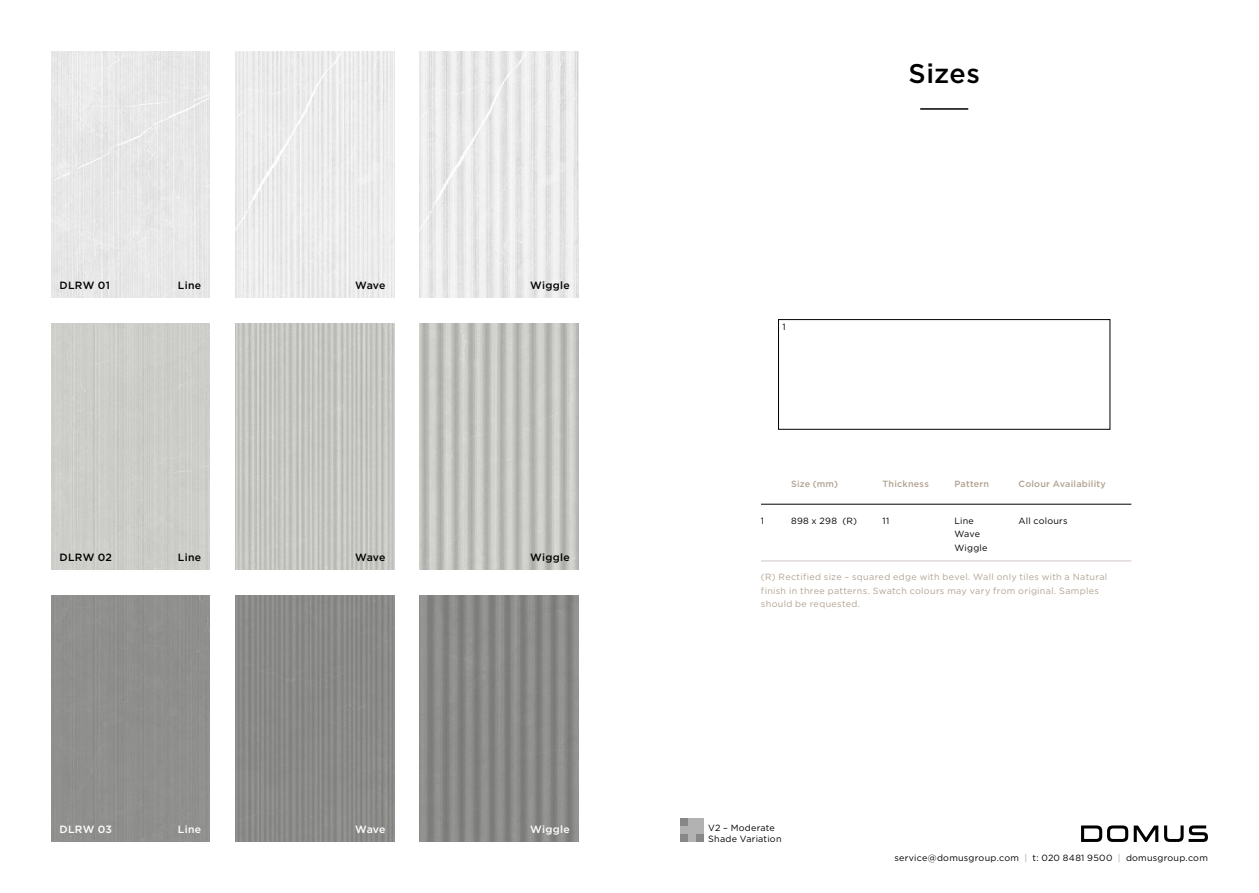
<style>
.page{position:relative;width:1259px;height:893px;background:#fff}
.page>*{position:absolute;margin:0;border:0;box-sizing:border-box;transform-origin:0 0}
.t1{font:500 27px "Gotham";letter-spacing:.02em;color:#000}
.t2{font:500 10.5px "Gotham";letter-spacing:.03em;color:#000}
.t3{font:500 10.5px "Gotham";letter-spacing:.03em;color:#fff}
.TABLE_DATA{font:9px/13.5px "Gotham";letter-spacing:.035em;color:#b2a391}
.TABLE_DATA-2{font:9px/13.5px "Gotham";letter-spacing:.025em;color:#000}
.TABLE_DATA-3{font:500 9px "Gotham";letter-spacing:.025em;color:#b2a391}
.s1{color:#b2a391}
</style>
<div class="page">
<div style="left:51px;top:51px;width:159px;height:247px;background:#e7e7e7"></div>
<img style="left:235px;top:51px;width:159px;height:247px">
<img style="left:420px;top:51px;width:158px;height:247px">
<div style="left:51px;top:323px;width:159px;height:247px;background:#cdcec9"></div>
<img style="left:235px;top:323px;width:159px;height:247px">
<img style="left:420px;top:323px;width:158px;height:247px">
<div style="left:51px;top:595px;width:159px;height:247px;background:#8f8f8d"></div>
<img style="left:235px;top:595px;width:159px;height:247px">
<img style="left:420px;top:595px;width:158px;height:247px">
<svg style="left:1164px;top:825px;width:44px;height:17px"></svg>
<svg style="left:1081px;top:825px;width:77px;height:17px"></svg>
<hr style="left:920px;top:108px;width:48px;height:2px;background:#000">
<hr style="left:761px;top:504px;width:370px;height:1px;background:#000">
<hr style="left:761px;top:561px;width:370px;height:1px;background:#d1c7c4">
<div style="left:778px;top:319px;width:332px;height:110px;border:1px solid #000"></div>
<div style="left:680px;top:819px;width:8px;height:7px;background:#878787"></div>
<div style="left:688px;top:819px;width:8px;height:7px;background:#b3b2b2"></div>
<div style="left:696px;top:819px;width:8px;height:7px;background:#b3b2b2"></div>
<div style="left:680px;top:826px;width:8px;height:8px;background:#b3b2b2"></div>
<div style="left:688px;top:826px;width:8px;height:8px;background:#b3b2b2"></div>
<div style="left:696px;top:826px;width:8px;height:8px;background:#b3b2b2"></div>
<div style="left:680px;top:834px;width:8px;height:8px;background:#878787"></div>
<div style="left:688px;top:834px;width:8px;height:8px;background:#b3b2b2"></div>
<div style="left:696px;top:834px;width:8px;height:8px;background:#878787"></div>
<p class="t2" style="left:60px;top:279px;width:52px">DLRW 01</p>
<p class="t2" style="left:178px;top:279px;width:25px">Line</p>
<p class="t2" style="left:60px;top:551px;width:54px">DLRW 02</p>
<p class="t2" style="left:178px;top:551px;width:25px">Line</p>
<p class="t2" style="left:355px;top:279px;width:32px">Wave</p>
<p class="t2" style="left:355px;top:551px;width:32px">Wave</p>
<p class="t2" style="left:530px;top:279px;width:41px">Wiggle</p>
<p class="t2" style="left:530px;top:551px;width:41px">Wiggle</p>
<p class="t3" style="left:60px;top:823px;width:54px">DLRW 03</p>
<p class="t3" style="left:178px;top:823px;width:25px">Line</p>
<p class="t3" style="left:355px;top:823px;width:32px">Wave</p>
<p class="t3" style="left:530px;top:823px;width:41px">Wiggle</p>
<p class="TABLE_DATA-2" style="left:782px;top:320px;width:5px">1</p>
<p class="t1" style="left:908px;top:55px;width:73px">Sizes</p>
<p class="TABLE_DATA-3" style="left:882px;top:478px;width:48px">Thickness</p>
<p class="TABLE_DATA-3" style="left:1018px;top:478px;width:89px">Colour Availability</p>
<p class="TABLE_DATA-2" style="left:882px;top:513px;width:8px">11</p>
<p class="TABLE_DATA-3" style="left:791px;top:478px;width:49px">Size (mm)</p>
<p class="TABLE_DATA-3" style="left:954px;top:478px;width:36px">Pattern</p>
<p class="TABLE_DATA-2" style="left:954px;top:513px;width:27px">Line<br>Wave</p>
<p class="TABLE_DATA-2" style="left:954px;top:540px;width:35px">Wiggle</p>
<p class="TABLE_DATA" style="left:761px;top:570px;width:348px">(R) Rectified size – squared edge with bevel. Wall only tiles with a Natural finish in three patterns. Swatch colours may vary from original. Samples should be requested.</p>
<p class="TABLE_DATA-2" style="left:1018px;top:513px;width:51px">All colours</p>
<p class="TABLE_DATA-2" style="left:761px;top:513px;width:5px">1</p>
<p class="TABLE_DATA-2" style="left:791px;top:513px;width:68px">898 x 298 (R)</p>
<p class="TABLE_DATA-2" style="left:708px;top:821px;width:68px">V2 – Moderate</p>
<p class="TABLE_DATA-2" style="left:708px;top:832px;width:75px">Shade Variation</p>
<p class="TABLE_DATA-2" style="left:894px;top:851px;width:315px">service@domusgroup.com <span class="s1">|</span> t: 020 8481 9500 <span class="s1">|</span> domusgroup.com</p>
</div>
